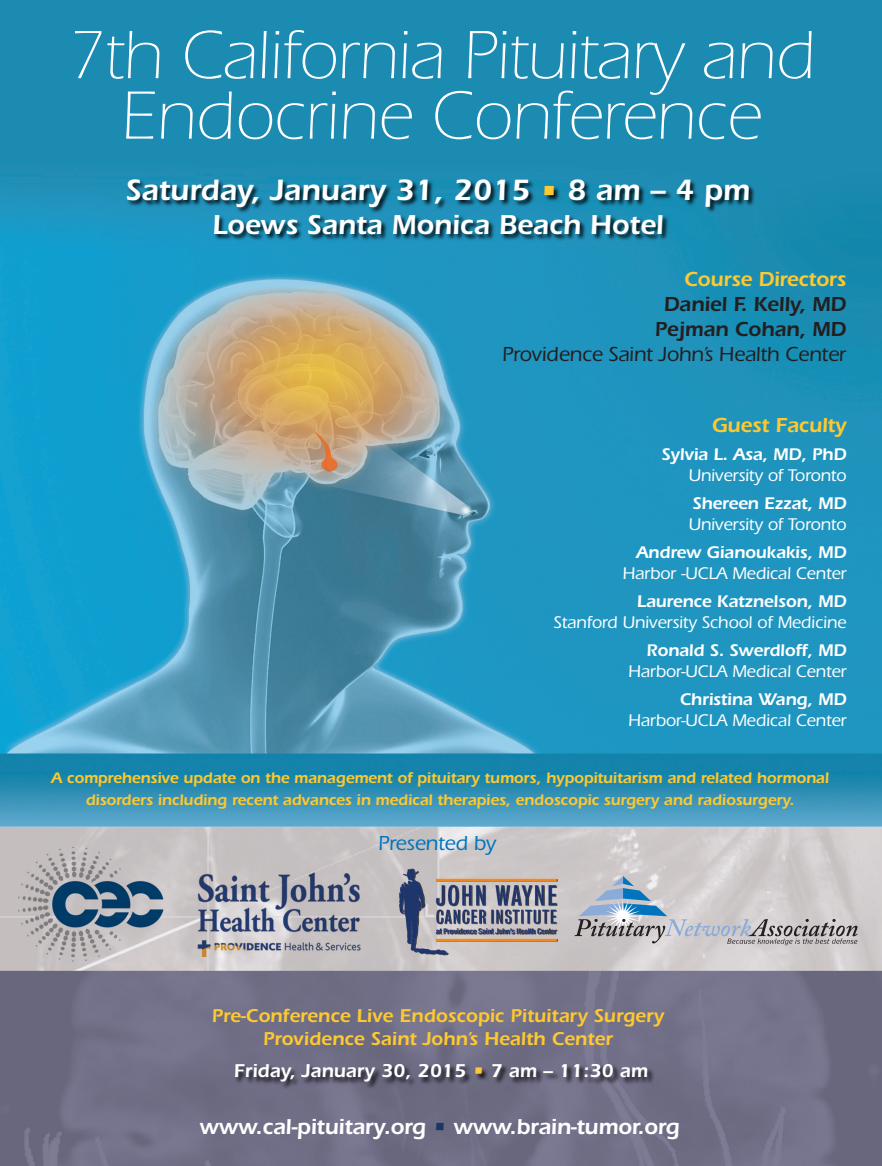
<style>
.page{position:relative;width:882px;height:1166px;background:#fff}
.page>*{position:absolute;margin:0;border:0;box-sizing:border-box;transform-origin:0 0}
.t1{font:300 70.52px/60.6px "Itc Eras";letter-spacing:-.01em;color:#fff;text-align:center}
.t2{font:600 30.45px "Itc Eras";color:#fff}
.t3{font:600 28.35px "Itc Eras";color:#fff}
.t4{font:600 22.4px "Itc Eras";letter-spacing:-.01em;color:#fff}
.t5{font:500 21px/25.2px "Itc Eras";letter-spacing:-.01em;color:#231f20;text-align:right}
.t6{font:600 21px "Itc Eras";letter-spacing:-.01em;color:#fec930}
.t7{font:500 21px "Itc Eras";letter-spacing:-.01em;color:#0075bd}
.t8{font:600 19.25px/23.1px "Itc Eras";color:#fec930;text-align:center}
.t9{font:600 19.25px "Itc Eras";color:#fff}
.t10{font:500 17.5px/21px "Itc Eras";letter-spacing:-.01em;color:#fff;text-align:right}
.t11{font:600 15.75px/21.5px "Itc Eras";letter-spacing:-.01em;color:#fec930;text-align:center}
.s1{font-size:28.35px;color:#fec930}
.s2{font-weight:600;color:#fec930}
.s3{font-weight:600}
.s4{color:#fec930}
.s5{color:#193667}
</style>
<div class="page">
<img style="left:0;top:0;width:882px;height:1166px">
<img style="left:232px;top:1059px;width:425px;height:32px">
<svg style="left:575px;top:876px;width:283px;height:69px"></svg>
<img style="left:124px;top:173px;width:635px;height:77px">
<p class="t1" style="left:67px;top:26px;width:750px">7th California Pituitary and<br>Endocrine Conference</p>
<p class="t2" style="left:126px;top:172px;width:626px">Saturday, January 31, 2015 <span class="s1">•</span> 8 am – 4 pm</p>
<p class="t3" style="left:212px;top:208px;width:453px">Loews Santa Monica Beach Hotel</p>
<p class="t5" style="left:502px;top:266px;width:346px"><span class="s2">Course Directors<br></span><span class="s3">Daniel F. Kelly, MD<br>Pejman Cohan, MD<br></span>Providence Saint John’s Health Center</p>
<p class="t6" style="left:712px;top:413px;width:136px">Guest Faculty</p>
<p class="t10" style="left:661px;top:444px;width:187px"><span class="s3">Sylvia L. Asa, MD, PhD<br></span>University of Toronto</p>
<p class="t10" style="left:688px;top:493px;width:160px;text-align:left"><span class="s3">Shereen Ezzat, MD<br></span>University of Toronto</p>
<p class="t10" style="left:622px;top:542px;width:226px"><span class="s3">Andrew Gianoukakis, MD<br></span>Harbor -UCLA Medical Center</p>
<p class="t10" style="left:554px;top:591px;width:294px"><span class="s3">Laurence Katznelson, MD<br></span>Stanford University School of Medicine</p>
<p class="t10" style="left:628px;top:640px;width:220px"><span class="s3">Ronald S. Swerdloff, MD<br></span>Harbor-UCLA Medical Center</p>
<p class="t10" style="left:628px;top:689px;width:220px"><span class="s3">Christina Wang, MD<br></span>Harbor-UCLA Medical Center</p>
<p class="t11" style="left:51px;top:767px;width:779px">A comprehensive update on the management of pituitary tumors, hypopituitarism and related hormonal disorders including recent advances in medical therapies, endoscopic surgery and radiosurgery.</p>
<p class="t7" style="left:378px;top:831px;width:120px">Presented by</p>
<p class="t8" style="left:212px;top:1003px;width:454px">Pre-Conference Live Endoscopic Pituitary Surgery<br>Providence Saint John’s Health Center</p>
<p class="t9" style="left:234px;top:1059px;width:416px">Friday, January 30, 2015 <span class="s4">•</span> 7 am – 11:30 am</p>
<p class="t4" style="left:199px;top:1113px;width:482px">www.cal-pituitary.org <span class="s5">•</span> www.brain-tumor.org</p>
</div>
